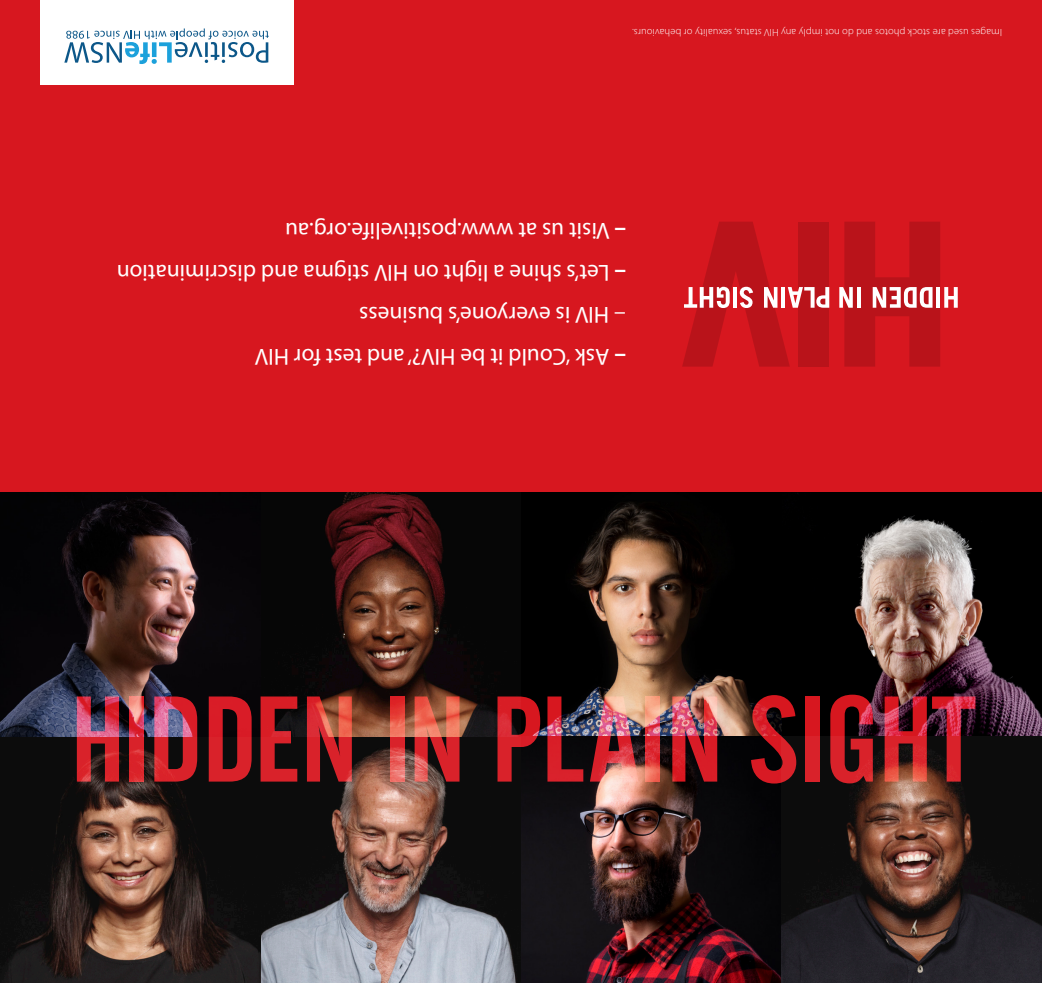
<style>
.page{position:relative;width:1042px;height:983px;background:#fff}
.page>*{position:absolute;margin:0;border:0;box-sizing:border-box;transform-origin:0 0}
.t1{font:120.4px "Alternate Gothic No 2 BT";letter-spacing:-.01em;color:#d7171f;scale:1.08 1}
.t2{font:23.28px "Myriad Pro";color:#fff}
.t3{font:300 10.5px "Myriad Pro";letter-spacing:.01em;color:#fff}
.s1{font-weight:700}
</style>
<div class="page">
<img style="left:0;top:491px;width:1042px;height:491px">
<svg style="left:0;top:491px;width:260px;height:245px;fill:#080609"></svg>
<div style="left:0;top:0;width:1042px;height:491px;background:#d7171f"></div>
<div style="left:40px;top:0;width:253px;height:84px;background:#fff"></div>
<svg style="left:64px;top:28px;width:205px;height:36px"></svg>
<svg style="left:839px;top:221px;width:119px;height:145px"></svg>
<svg style="left:682px;top:221px;width:147px;height:145px"></svg>
<p class="t3" style="left:1002px;top:38px;width:371px;rotate:-180deg">Images used are stock photos and do not imply any HIV status, sexuality or behaviours.</p>
<p class="t2" style="left:626px;top:245px;width:342px;rotate:-180deg"><span class="s1">–</span> Visit us at www.positivelife.org.au</p>
<p class="t2" style="left:626px;top:287px;width:511px;rotate:-180deg"><span class="s1">–</span> Let’s shine a light on HIV stigma and discrimination</p>
<p class="t2" style="left:626px;top:329px;width:268px;rotate:-180deg">– HIV is everyone’s business</p>
<p class="t2" style="left:626px;top:371px;width:372px;rotate:-180deg"><span class="s1">–</span> Ask ‘Could it be HIV?’ and test for HIV</p>
<h1 class="t1" style="left:70px;top:672px;width:839px">HIDDEN IN PLAIN SIGHT</h1>
</div>
